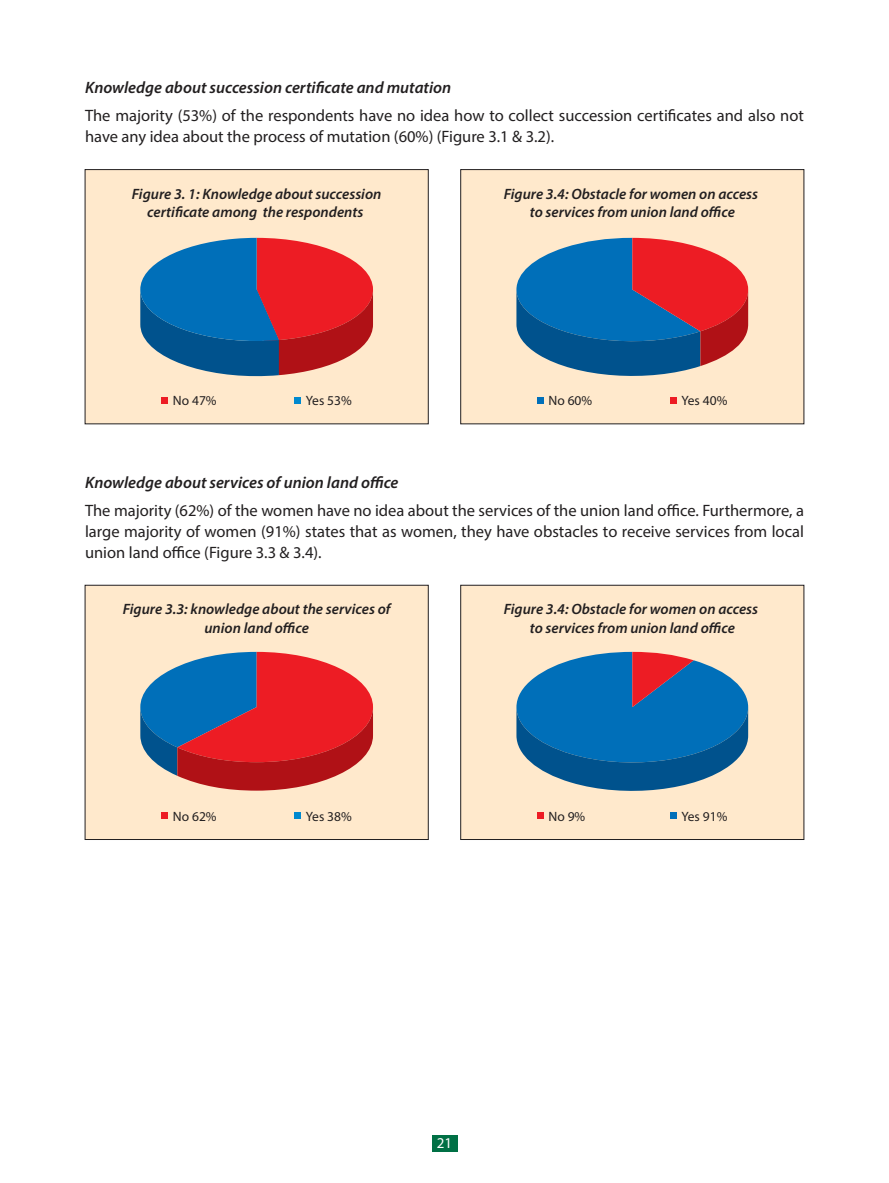
<style>
.page{position:relative;width:889px;height:1183px;background:#fff}
.page>*{position:absolute;margin:0;border:0;box-sizing:border-box;transform-origin:0 0}
.t1{font:16.5px/21px "Myriad Pro";color:#221f20}
.t2{font:italic 600 16.5px "Myriad Pro";color:#221f20}
.t3{font:italic 600 15px/18px "Myriad Pro";color:#221f20;text-align:center}
.t4{font:15px "Myriad Pro";color:#fff}
.t5{font:13.5px "Myriad Pro";color:#221f20}
</style>
<div class="page">
<div style="left:85px;top:169px;width:343px;height:255px;background:#ffe9cc"></div>
<div style="left:162px;top:396px;width:6px;height:7px;background:#ed1c24"></div>
<div style="left:295px;top:396px;width:6px;height:7px;background:#0089cf"></div>
<svg style="left:140px;top:238px;width:233px;height:139px"></svg>
<div style="left:85px;top:584px;width:343px;height:255px;background:#ffe9cc"></div>
<svg style="left:162px;top:812px;width:6px;height:6px"></svg>
<svg style="left:295px;top:812px;width:6px;height:6px"></svg>
<div style="left:460px;top:584px;width:344px;height:255px;background:#ffe9cc;border:1px solid #221f20"></div>
<div style="left:537px;top:812px;width:7px;height:6px;background:#ed1c24"></div>
<div style="left:670px;top:812px;width:7px;height:6px;background:#006fb9"></div>
<div style="left:460px;top:169px;width:344px;height:255px;background:#ffe9cc;border:1px solid #221f20"></div>
<svg style="left:516px;top:238px;width:232px;height:138px"></svg>
<div style="left:537px;top:396px;width:7px;height:7px;background:#006fb9"></div>
<div style="left:670px;top:396px;width:7px;height:7px;background:#ed1c24"></div>
<svg style="left:140px;top:651px;width:233px;height:139px"></svg>
<svg style="left:516px;top:651px;width:232px;height:140px"></svg>
<div style="left:431px;top:1134px;width:26px;height:16px;background:#007045"></div>
<p class="t2" style="left:85px;top:81px;width:368px">Knowledge about succession certificate and mutation</p>
<p class="t1" style="left:85px;top:106px;width:720px">The majority (53%) of the respondents have no idea how to collect succession certificates and also not have any idea about the process of mutation (60%) (Figure 3.1 &amp; 3.2).</p>
<p class="t3" style="left:132px;top:186px;width:251px">Figure 3. 1: Knowledge about succession certificate among the respondents</p>
<p class="t5" style="left:173px;top:395px;width:45px">No 47%</p>
<p class="t5" style="left:306px;top:395px;width:47px">Yes 53%</p>
<p class="t3" style="left:504px;top:186px;width:256px">Figure 3.4: Obstacle for women on access to services from union land office</p>
<p class="t5" style="left:548px;top:395px;width:45px">No 60%</p>
<p class="t5" style="left:681px;top:395px;width:47px">Yes 40%</p>
<p class="t2" style="left:85px;top:476px;width:315px">Knowledge about services of union land office</p>
<p class="t1" style="left:85px;top:501px;width:720px;text-align:justify">The majority (62%) of the women have no idea about the services of the union land office. Furthermore, a large majority of women (91%) states that as women, they have obstacles to receive services from local union land office (Figure 3.3 &amp; 3.4).</p>
<p class="t3" style="left:123px;top:601px;width:269px">Figure 3.3: knowledge about the services of union land office</p>
<p class="t5" style="left:173px;top:810px;width:45px">No 62%</p>
<p class="t5" style="left:306px;top:810px;width:47px">Yes 38%</p>
<p class="t3" style="left:504px;top:601px;width:256px">Figure 3.4: Obstacle for women on access to services from union land office</p>
<p class="t5" style="left:548px;top:810px;width:38px">No 9%</p>
<p class="t5" style="left:681px;top:810px;width:47px">Yes 91%</p>
<p class="t4" style="left:437px;top:1136px;width:17px">21</p>
</div>
